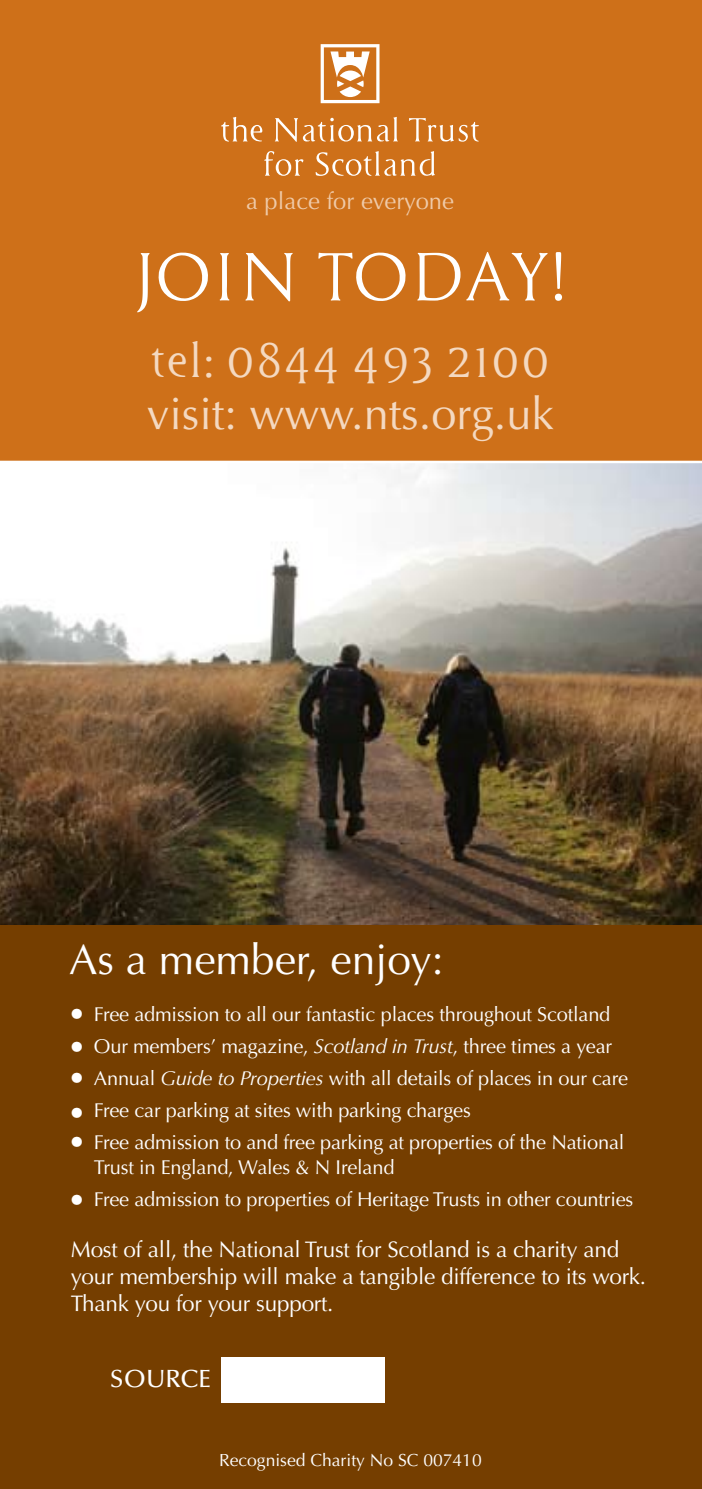
<style>
.page{position:relative;width:702px;height:1489px;background:#fff}
.page>*{position:absolute;margin:0;border:0;box-sizing:border-box;transform-origin:0 0}
.t1{font:62.5px "Cyan";color:#fff}
.t2{font:45px "Optima";color:#f4d9c1}
.t3{font:45px "Cyan";color:#f4d9c1}
.t4{font:42.5px "Optima";color:#fff}
.t5{font:700 30px/33px "Optima";color:#fff}
.t6{font:500 25px "Optima";color:#fff}
.t7{font:23.75px "Optima";color:#efcaa8}
.t8{font:22.5px/27px "Optima";letter-spacing:-.01em;color:#fff}
.t9{font:20px/32px "Optima";letter-spacing:-.01em;color:#fff}
.t10{font:17.5px "Optima";color:#fff}
.s1{font-style:italic}
</style>
<div class="page">
<img style="left:0;top:463px;width:702px;height:462px">
<div style="left:0;top:925px;width:702px;height:563px;background:#753e00"></div>
<div style="left:0;top:0;width:702px;height:461px;background:#ce7019"></div>
<svg style="left:221px;top:117px;width:41px;height:25px"></svg>
<svg style="left:274px;top:117px;width:124px;height:25px;background:#d88d48"></svg>
<svg style="left:409px;top:118px;width:70px;height:24px;background:#d78b45"></svg>
<svg style="left:264px;top:150px;width:39px;height:26px"></svg>
<svg style="left:315px;top:151px;width:120px;height:26px;background:#d78c47"></svg>
<svg style="left:320px;top:44px;width:59px;height:59px"></svg>
<div style="left:221px;top:1357px;width:163px;height:45px;background:#fff"></div>
<p class="t7" style="left:246px;top:187px;width:209px">a place for everyone</p>
<h1 class="t1" style="left:131px;top:237px;width:440px">JOIN TODAY!</h1>
<h2 class="t3" style="left:150px;top:331px;width:401px">tel: 0844 493 2100</h2>
<h2 class="t2" style="left:147px;top:388px;width:408px">visit: www.nts.org.uk</h2>
<h3 class="t4" style="left:69px;top:935px;width:376px">As a member, enjoy:</h3>
<h3 class="t5" style="left:68px;top:998px;width:20px">• •</h3>
<h3 class="t5" style="left:68px;top:1059px;width:20px;line-height:35.5px">• •</h3>
<h3 class="t5" style="left:68px;top:1113px;width:20px;line-height:57.2px">• •</h3>
<p class="t9" style="left:94px;top:998px;width:535px">Free admission to all our fantastic places throughout Scotland Our members’ magazine, <span class="s1">Scotland in Trust</span>, three times a year Annual <span class="s1">Guide to Properties</span> with all details of places in our care Free car parking at sites with parking charges<br>Free admission to and free parking at properties of the National</p>
<p class="t9" style="left:94px;top:1151px;width:541px">Trust in England, Wales &amp; N Ireland<br>Free admission to properties of Heritage Trusts in other countries</p>
<p class="t8" style="left:71px;top:1236px;width:576px">Most of all, the National Trust for Scotland is a charity and your membership will make a tangible difference to its work.<br>Thank you for your support.</p>
<p class="t6" style="left:110px;top:1363px;width:103px">SOURCE</p>
<p class="t10" style="left:219px;top:1449px;width:264px">Recognised Charity No SC 007410</p>
</div>
